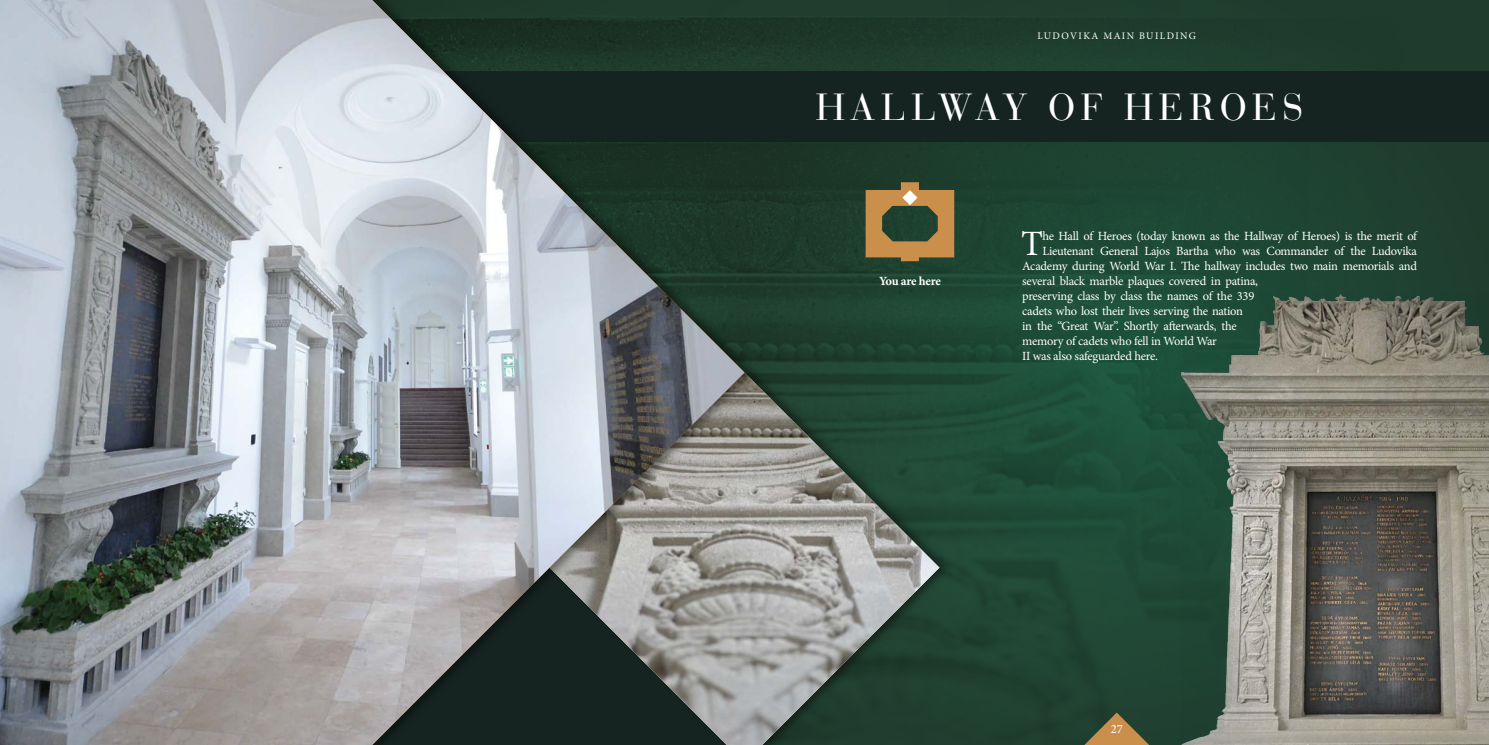
<style>
.page{position:relative;width:1489px;height:745px;background:#fff}
.page>*{position:absolute;margin:0;border:0;box-sizing:border-box;transform-origin:0 0}
.t1{font:37.5px "Bauer Bodoni CE";letter-spacing:.145em;color:#fff}
.t2{font:35.62px "Minion Pro";color:#fff}
.t3{font:12.5px "Minion Pro";letter-spacing:-.02em;color:#fff}
.t4{font:700 12.5px "Minion Pro";letter-spacing:-.03em;color:#fff}
.t5{font:500 12.5px "Minion Pro";color:#fff}
.t6{font:10px "Minion Pro";letter-spacing:.14em;color:#fff}
</style>
<div class="page">
<img style="left:758px;top:0;width:730px;height:744px">
<div style="left:418px;top:71px;width:1070px;height:71px;background:#162421"></div>
<svg style="left:1066px;top:712px;width:100px;height:32px;background:#535838"></svg>
<div style="left:549px;top:365px;width:404px;height:379px;background:#000;opacity:.4"></div>
<img style="left:758px;top:373px;width:181px;height:371px">
<img style="left:0;top:0;width:744px;height:744px">
<svg style="left:865px;top:182px;width:89px;height:79px;background:#8a7343"></svg>
<img style="left:1181px;top:294px;width:307px;height:450px">
<p class="t6" style="left:1037px;top:29px;width:160px">LUDOVIKA MAIN BUILDING</p>
<h1 class="t1" style="left:815px;top:85px;width:489px">HALLWAY OF HEROES</h1>
<p class="t4" style="left:879px;top:272px;width:63px">You are here</p>
<h2 class="t2" style="left:1021px;top:220px;width:23px">T</h2>
<p class="t3" style="left:1042px;top:228px;width:376px">he Hall of Heroes (today known as the Hallway of Heroes) is the merit of</p>
<p class="t3" style="left:1042px;top:243px;width:376px">Lieutenant General Lajos Bartha who was Commander of the Ludovika</p>
<p class="t3" style="left:1022px;top:258px;width:396px">Academy during World War I. The hallway includes two main memorials and</p>
<p class="t3" style="left:1022px;top:273px;width:237px">several black marble plaques covered in patina,</p>
<p class="t3" style="left:1022px;top:288px;width:234px">preserving class by class the names of the 339</p>
<p class="t3" style="left:1022px;top:303px;width:222px">cadets who lost their lives serving the nation</p>
<p class="t3" style="left:1022px;top:318px;width:216px">in the “Great War”. Shortly afterwards, the</p>
<p class="t3" style="left:1022px;top:333px;width:196px">memory of cadets who fell in World War</p>
<p class="t3" style="left:1022px;top:348px;width:137px">II was also safeguarded here.</p>
<p class="t5" style="left:1110px;top:720px;width:14px">27</p>
</div>
